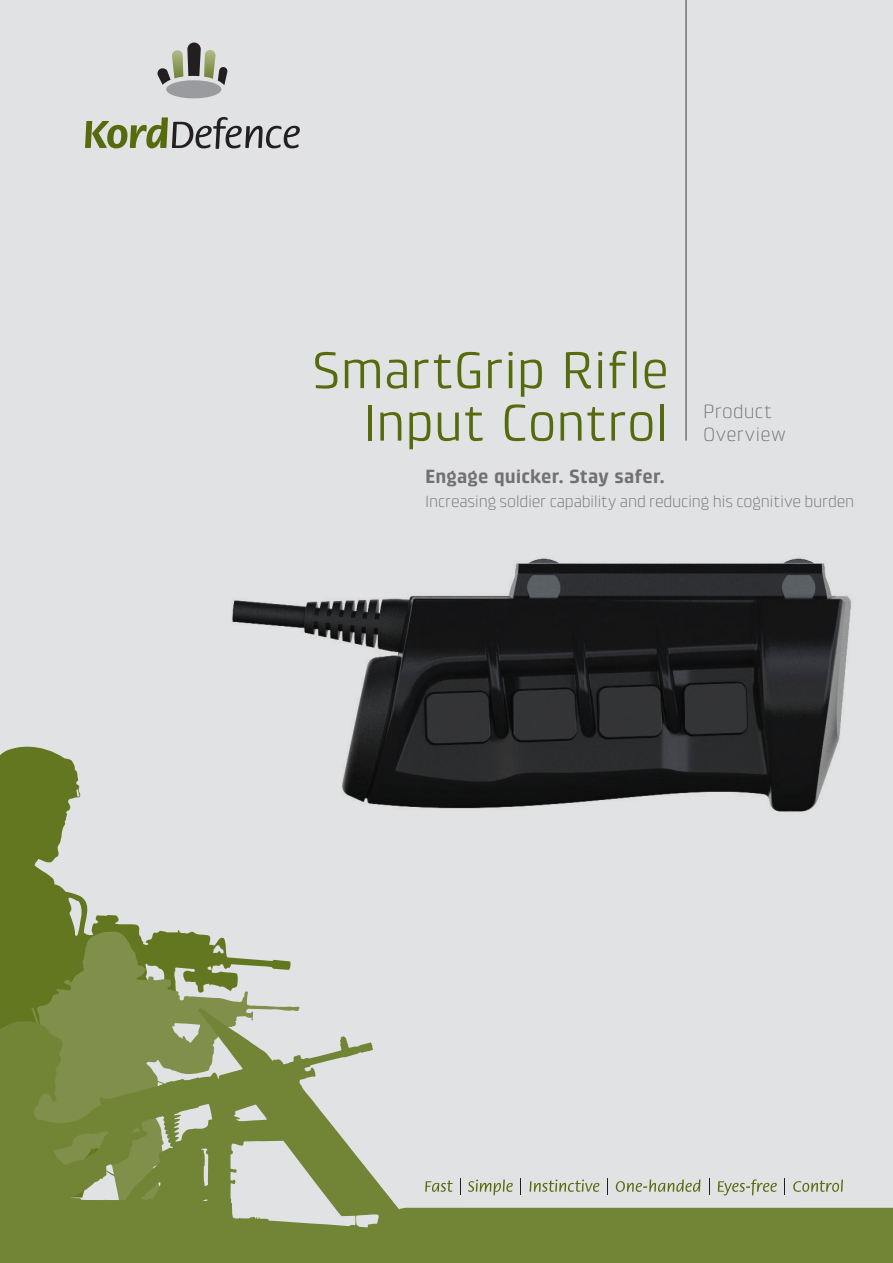
<style>
.page{position:relative;width:893px;height:1263px;background:#e1e2e4}
.page>*{position:absolute;margin:0;border:0;box-sizing:border-box;transform-origin:0 0}
.t1{font:52.5px/52.5px "Klint LT Pro";letter-spacing:-.005em;color:#556b0e;text-align:right}
.t2{font:700 19.5px "Klint Pro";color:#717074}
.t3{font:300 19.5px/22.5px "Klint LT Pro";letter-spacing:.01em;color:#717074}
.t4{font:300 16.5px "Klint LT Pro";letter-spacing:-.02em;color:#717074}
</style>
<div class="page">
<svg style="left:0;top:747px;width:180px;height:261px"></svg>
<hr style="left:685px;top:0;width:2px;height:441px;background:#717074">
<svg style="left:85px;top:117px;width:215px;height:32px"></svg>
<svg style="left:157px;top:43px;width:71px;height:42px"></svg>
<div style="left:166px;top:80px;width:55px;height:18px;background:#999b9e;border-radius:50%"></div>
<svg style="left:12px;top:931px;width:288px;height:77px"></svg>
<svg style="left:0;top:1008px;width:893px;height:255px"></svg>
<svg style="left:793px;top:1179px;width:50px;height:13px"></svg>
<svg style="left:784px;top:1178px;width:1px;height:17px"></svg>
<svg style="left:718px;top:1179px;width:59px;height:16px"></svg>
<svg style="left:709px;top:1178px;width:1px;height:17px"></svg>
<svg style="left:616px;top:1179px;width:84px;height:13px"></svg>
<svg style="left:607px;top:1178px;width:1px;height:17px"></svg>
<svg style="left:530px;top:1179px;width:69px;height:13px"></svg>
<svg style="left:520px;top:1178px;width:1px;height:17px"></svg>
<svg style="left:468px;top:1179px;width:45px;height:16px"></svg>
<svg style="left:460px;top:1178px;width:1px;height:17px"></svg>
<svg style="left:425px;top:1180px;width:28px;height:12px"></svg>
<img style="left:232px;top:558px;width:619px;height:254px">
<p class="t1" style="left:312px;top:344px;width:359px">SmartGrip Rifle<br>Input Control</p>
<p class="t3" style="left:703px;top:400px;width:84px">Product<br>Overview</p>
<p class="t2" style="left:425px;top:465px;width:241px">Engage quicker. Stay safer.</p>
<p class="t4" style="left:425px;top:492px;width:431px">Increasing soldier capability and reducing his cognitive burden</p>
</div>
